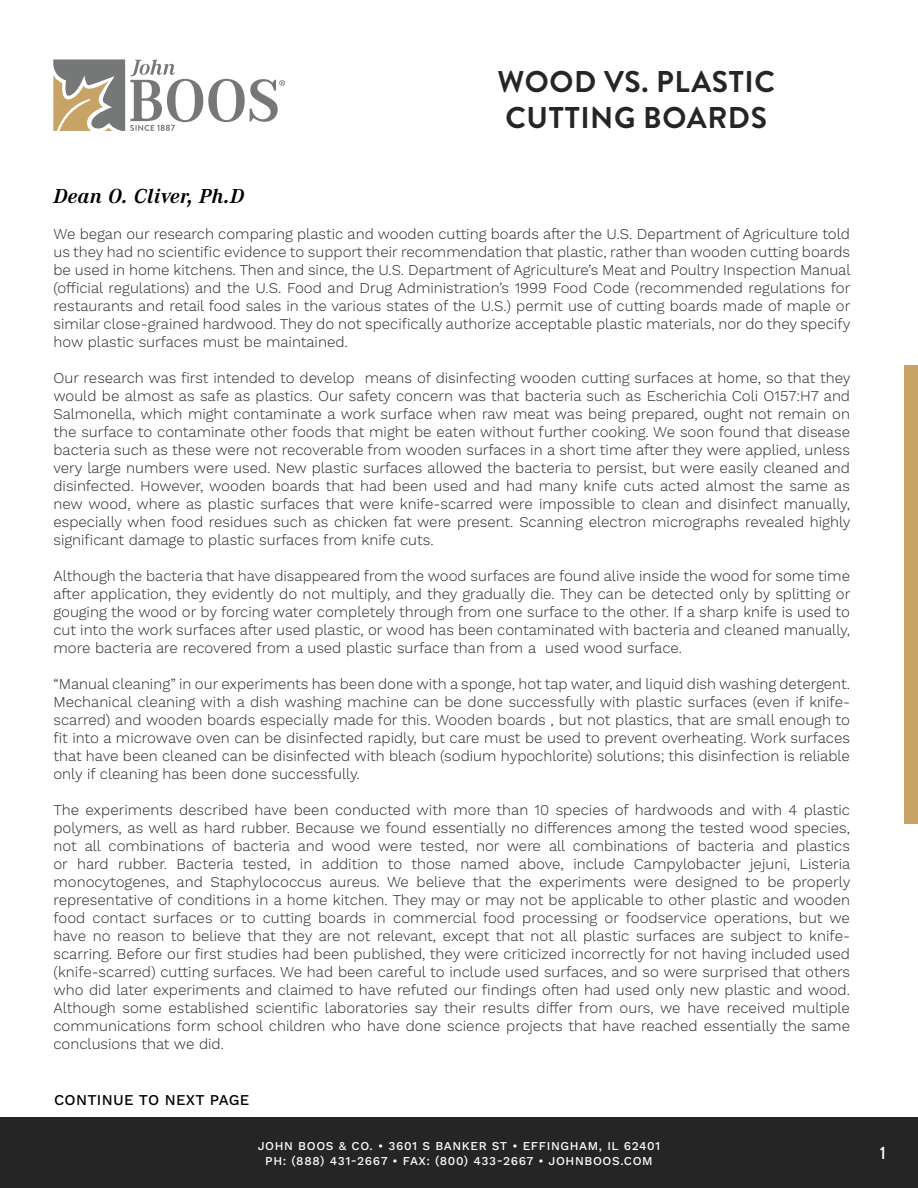
<style>
.page{position:relative;width:918px;height:1188px;background:#fff}
.page>*{position:absolute;margin:0;border:0;box-sizing:border-box;transform-origin:0 0}
.t1{font:700 30px "Brandon Grotesque";letter-spacing:.02em;color:#252525}
.Paragraph_Style_1{font:italic 700 21px "Corporate A Pro";letter-spacing:.02em;color:#000}
.t2{font:500 18px "Brandon Grotesque";color:#fff}
.t3{font:300 15px/18px "Work Sans";color:#252525;text-align:justify}
.t4{font:500 15px "Work Sans";letter-spacing:.02em;color:#000}
.t5{font:500 12px/14.4px "Work Sans";letter-spacing:.05em;color:#fff;text-align:center}
</style>
<div class="page">
<div style="left:0;top:1118px;width:918px;height:70px;background:#252525"></div>
<div style="left:905px;top:365px;width:13px;height:458px;background:#c7a365"></div>
<svg style="left:53px;top:59px;width:232px;height:72px"></svg>
<p class="t1" style="left:497px;top:60px;width:279px">WOOD VS. PLASTIC</p>
<p class="t1" style="left:505px;top:96px;width:263px">CUTTING BOARDS</p>
<p class="Paragraph_Style_1" style="left:53px;top:182px;width:192px">Dean O. Cliver, Ph.D</p>
<p class="t3" style="left:53px;top:226px;width:799px">We began our research comparing plastic and wooden cutting boards after the U.S. Department of Agriculture told us they had no scientific evidence to support their recommendation that plastic, rather than wooden cutting boards be used in home kitchens. Then and since, the U.S. Department of Agriculture’s Meat and Poultry Inspection Manual (official regulations) and the U.S. Food and Drug Administration’s 1999 Food Code (recommended regulations for restaurants and retail food sales in the various states of the U.S.) permit use of cutting boards made of maple or similar close-grained hardwood. They do not specifically authorize acceptable plastic materials, nor do they specify how plastic surfaces must be maintained.</p>
<p class="t3" style="left:53px;top:370px;width:799px">Our research was first intended to develop means of disinfecting wooden cutting surfaces at home, so that they would be almost as safe as plastics. Our safety concern was that bacteria such as Escherichia Coli O157:H7 and Salmonella, which might contaminate a work surface when raw meat was being prepared, ought not remain on the surface to contaminate other foods that might be eaten without further cooking. We soon found that disease bacteria such as these were not recoverable from wooden surfaces in a short time after they were applied, unless very large numbers were used. New plastic surfaces allowed the bacteria to persist, but were easily cleaned and disinfected. However, wooden boards that had been used and had many knife cuts acted almost the same as new wood, where as plastic surfaces that were knife-scarred were impossible to clean and disinfect manually, especially when food residues such as chicken fat were present. Scanning electron micrographs revealed highly significant damage to plastic surfaces from knife cuts.</p>
<p class="t3" style="left:53px;top:568px;width:798px">Although the bacteria that have disappeared from the wood surfaces are found alive inside the wood for some time after application, they evidently do not multiply, and they gradually die. They can be detected only by splitting or gouging the wood or by forcing water completely through from one surface to the other. If a sharp knife is used to cut into the work surfaces after used plastic, or wood has been contaminated with bacteria and cleaned manually, more bacteria are recovered from a used plastic surface than from a used wood surface.</p>
<p class="t3" style="left:53px;top:676px;width:798px">“Manual cleaning” in our experiments has been done with a sponge, hot tap water, and liquid dish washing detergent.<br>Mechanical cleaning with a dish washing machine can be done successfully with plastic surfaces (even if knife&shy;scarred) and wooden boards especially made for this. Wooden boards , but not plastics, that are small enough to fit into a microwave oven can be disinfected rapidly, but care must be used to prevent overheating. Work surfaces that have been cleaned can be disinfected with bleach (sodium hypochlorite) solutions; this disinfection is reliable only if cleaning has been done successfully.</p>
<p class="t3" style="left:53px;top:802px;width:798px">The experiments described have been conducted with more than 10 species of hardwoods and with 4 plastic polymers, as well as hard rubber. Because we found essentially no differences among the tested wood species, not all combinations of bacteria and wood were tested, nor were all combinations of bacteria and plastics or hard rubber. Bacteria tested, in addition to those named above, include Campylobacter jejuni, Listeria monocytogenes, and Staphylococcus aureus. We believe that the experiments were designed to be properly representative of conditions in a home kitchen. They may or may not be applicable to other plastic and wooden food contact surfaces or to cutting boards in commercial food processing or foodservice operations, but we have no reason to believe that they are not relevant, except that not all plastic surfaces are subject to knife&shy;scarring. Before our first studies had been published, they were criticized incorrectly for not having included used (knife-scarred) cutting surfaces. We had been careful to include used surfaces, and so were surprised that others who did later experiments and claimed to have refuted our findings often had used only new plastic and wood.<br>Although some established scientific laboratories say their results differ from ours, we have received multiple communications form school children who have done science projects that have reached essentially the same conclusions that we did.</p>
<p class="t4" style="left:54px;top:1091px;width:197px">CONTINUE TO NEXT PAGE</p>
<p class="t5" style="left:258px;top:1140px;width:404px">JOHN BOOS &amp; CO. • 3601 S BANKER ST • EFFINGHAM, IL 62401<br>PH: (888) 431-2667 • FAX: (800) 433-2667 • JOHNBOOS.COM</p>
<p class="t2" style="left:880px;top:1141px;width:8px">1</p>
</div>
